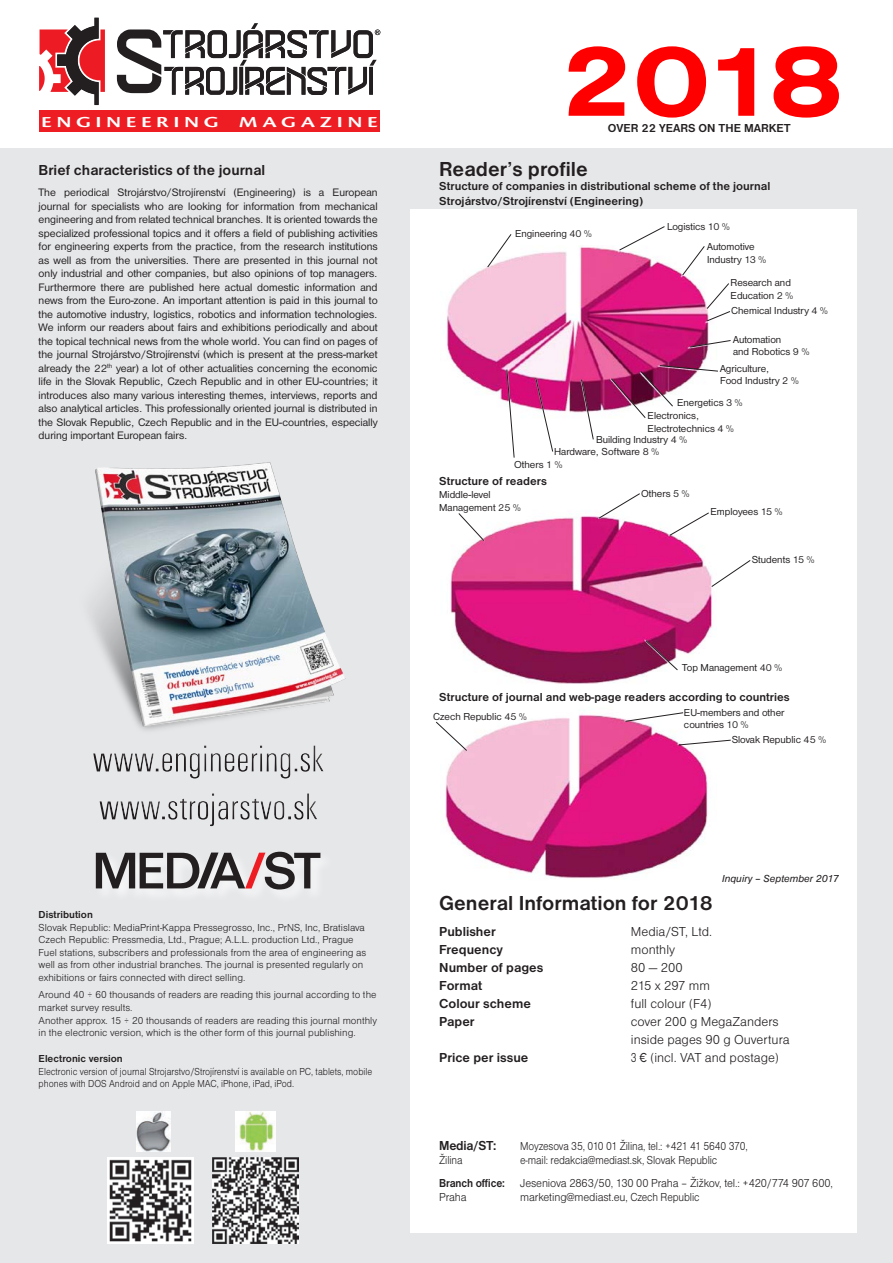
<style>
.page{position:relative;width:893px;height:1263px;background:#fff}
.page>*{position:absolute;margin:0;border:0;box-sizing:border-box;transform-origin:0 0}
.t1{font:101.25px "Nimbus Sans DOT Bold Exte";color:#f00}
._111{font:700 21px "Nimbus Sans DOT";color:#231f20}
.t2{font:600 15.9px "Cronos Pro";letter-spacing:.2em;color:#fff;scale:1.43 1}
.vystavy{font:700 15px "Nimbus Sans DOT";color:#231f20}
.t3{font:13.5px "Nimbus Sans DOT Ligh";color:#231f20}
.t4{font:700 13.5px "Nimbus Sans DOT";color:#231f20}
.t5{font:13.5px "Nimbus Sans DOT Ligh";color:#231f20;scale:.8 1}
.t6{font:700 13.5px "Nimbus Sans DOT";color:#231f20;scale:.95 1}
.vystavy-2{font:700 12px "Nimbus Sans DOT";color:#231f20}
.Styl_odstavce1{font:12px "Nimbus Sans DOT Ligh";letter-spacing:-.01em;color:#231f20;scale:.96 1}
.Styl_odstavce1-2{font:12px "Nimbus Sans DOT Ligh";letter-spacing:-.01em;color:#231f20;scale:.9 1}
.Styl_odstavce1-3{font:700 12px "Nimbus Sans DOT";letter-spacing:-.01em;color:#231f20;scale:.9 1}
.text_odrazky{font:11.25px/13.5px "Nimbus Sans DOT";color:#231f20;text-align:justify}
.t7{font:10.5px "Nimbus Sans DOT";color:#231f20}
.Styl_odstavce1-4{font:10.5px/12.6px "Nimbus Sans DOT Ligh";color:#231f20}
.adresa{font:10.5px/12.6px "Nimbus Sans DOT Ligh";color:#231f20}
.Styl_odstavce1-5{font:10.5px/12.6px "Nimbus Sans DOT Ligh";color:#231f20;scale:.9 1}
.Styl_odstavce2{font:700 10.5px "Nimbus Sans DOT";color:#231f20}
.t8{font:italic 10.5px "Nimbus Sans DOT";color:#231f20}
.s1{font-family:"Proxima Nova"}
</style>
<div class="page">
<div style="left:0;top:148px;width:893px;height:1115px;background:#e6e7e9"></div>
<div style="left:410px;top:209px;width:447px;height:1024px;background:#fff"></div>
<img style="left:445px;top:246px;width:267px;height:633px">
<svg style="left:682px;top:246px;width:23px;height:30px"></svg>
<svg style="left:706px;top:282px;width:24px;height:40px"></svg>
<svg style="left:689px;top:340px;width:42px;height:8px"></svg>
<svg style="left:506px;top:369px;width:9px;height:89px"></svg>
<svg style="left:487px;top:234px;width:25px;height:34px"></svg>
<svg style="left:618px;top:226px;width:47px;height:25px"></svg>
<svg style="left:581px;top:379px;width:13px;height:61px"></svg>
<img style="left:610px;top:365px;width:108px;height:54px">
<svg style="left:535px;top:377px;width:19px;height:75px"></svg>
<svg style="left:598px;top:493px;width:43px;height:26px"></svg>
<svg style="left:669px;top:512px;width:41px;height:24px"></svg>
<svg style="left:711px;top:559px;width:40px;height:29px"></svg>
<svg style="left:645px;top:639px;width:33px;height:32px"></svg>
<svg style="left:458px;top:512px;width:27px;height:30px"></svg>
<svg style="left:436px;top:721px;width:32px;height:30px"></svg>
<svg style="left:625px;top:712px;width:59px;height:10px"></svg>
<svg style="left:678px;top:739px;width:53px;height:7px"></svg>
<svg style="left:96px;top:852px;width:224px;height:37px"></svg>
<svg style="left:99px;top:797px;width:218px;height:30px"></svg>
<img style="left:213px;top:1158px;width:86px;height:85px">
<img style="left:107px;top:1158px;width:86px;height:85px">
<img style="left:236px;top:1111px;width:40px;height:40px">
<img style="left:136px;top:1111px;width:34px;height:40px">
<div style="left:39px;top:110px;width:341px;height:22px;background:#ee1d23"></div>
<svg style="left:117px;top:23px;width:263px;height:72px"></svg>
<svg style="left:39px;top:18px;width:66px;height:87px"></svg>
<img style="left:91px;top:462px;width:255px;height:335px">
<p class="t2" style="left:41px;top:113px;width:126px">ENGINEERING</p>
<p class="t2" style="left:239px;top:113px;width:99px">MAGAZINE</p>
<p class="vystavy" style="left:39px;top:162px;width:228px">Brief characteristics of the journal</p>
<p class="text_odrazky" style="left:39px;top:186px;width:341px">The periodical Strojárstvo/Strojírenství (Engineering) is a European journal for specialists who are looking for information from mechanical engineering and from related technical branches. It is oriented towards the specialized professional topics and it offers a field of publishing activities for engineering experts from the practice, from the research institutions as well as from the universities. There are presented in this journal not only industrial and other companies, but also opinions of top managers.<br>Furthermore there are published here actual domestic information and news from the Euro-zone. An important attention is paid in this journal to the automotive industry, logistics, robotics and information technologies.<br>We inform our readers about fairs and exhibitions periodically and about the topical technical news from the whole world. You can find on pages of the journal Strojárstvo/Strojírenství (which is present at the press-market already the 22<sup>th</sup> year) a lot of other actualities concerning the economic life in the Slovak Republic, Czech Republic and in other EU-countries; it introduces also many various interesting themes, interviews, reports and also analytical articles. This professionally oriented journal is distributed in the Slovak Republic, Czech Republic and in the EU-countries, especially during important European fairs.</p>
<p class="Styl_odstavce2" style="left:39px;top:908px;width:56px">Distribution</p>
<p class="Styl_odstavce1-4" style="left:39px;top:921px;width:328px">Slovak Republic: MediaPrint-Kappa Pressegrosso, Inc., PrNS, Inc, Bratislava</p>
<p class="Styl_odstavce1-4" style="left:39px;top:933px;width:317px">Czech Republic: Pressmedia, Ltd., Prague; A.L.L. production Ltd., Prague</p>
<p class="Styl_odstavce1-4" style="left:39px;top:946px;width:329px">Fuel stations, subscribers and professionals from the area of engineering as well as from other industrial branches. The journal is presented regularly on exhibitions or fairs connected with direct selling.</p>
<p class="adresa" style="left:39px;top:989px;width:339px">Around 40 ÷ 60 thousands of readers are reading this journal according to the market survey results.</p>
<p class="adresa" style="left:39px;top:1014px;width:340px">Another approx. 15 ÷ 20 thousands of readers are reading this journal monthly in the electronic version, which is the other form of this journal publishing.</p>
<p class="Styl_odstavce2" style="left:39px;top:1053px;width:86px">Electronic version</p>
<p class="Styl_odstavce1-5" style="left:39px;top:1065px;width:372px">Electronic version of journal Strojarstvo/Strojírenství is available on PC, tablets, mobile phones with DOS Android and on Apple MAC, iPhone, iPad, iPod.</p>
<p class="t1" style="left:558px;top:25px;width:288px">2018</p>
<p class="vystavy-2" style="left:608px;top:121px;width:184px">OVER 22 YEARS ON THE MARKET</p>
<p class="_111" style="left:439px;top:157px;width:150px">Reader’s profile</p>
<p class="vystavy-2" style="left:439px;top:180px;width:333px">Structure of companies in distributional scheme of the journal</p>
<p class="vystavy-2" style="left:439px;top:194px;width:205px">Strojárstvo/Strojírenství (Engineering)</p>
<p class="t7" style="left:515px;top:228px;width:78px">Engineering 40 %</p>
<p class="t7" style="left:667px;top:221px;width:64px">Logistics 10 %</p>
<p class="t7" style="left:707px;top:241px;width:49px">Automotive</p>
<p class="t7" style="left:707px;top:253px;width:60px">Industry 13 %</p>
<p class="t7" style="left:731px;top:277px;width:62px">Research and</p>
<p class="t7" style="left:731px;top:289px;width:64px">Education 2 %</p>
<p class="t7" style="left:733px;top:333px;width:50px">Automation</p>
<p class="t7" style="left:733px;top:346px;width:78px">and Robotics 9 %</p>
<p class="t7" style="left:731px;top:305px;width:98px">Chemical Industry 4 %</p>
<p class="t7" style="left:720px;top:362px;width:51px">Agriculture,</p>
<p class="t7" style="left:720px;top:375px;width:80px">Food Industry 2 %</p>
<p class="t7" style="left:677px;top:397px;width:67px">Energetics 3 %</p>
<p class="t7" style="left:648px;top:410px;width:53px">Electronics,</p>
<p class="t7" style="left:648px;top:422px;width:88px">Electrotechnics 4 %</p>
<p class="t7" style="left:554px;top:445px;width:106px">Hardware, Software 8 %</p>
<p class="t7" style="left:641px;top:487px;width:50px">Others 5 %</p>
<p class="t7" style="left:710px;top:506px;width:73px">Employees 15 %</p>
<p class="t7" style="left:752px;top:553px;width:64px">Students 15 %</p>
<p class="t7" style="left:596px;top:434px;width:92px">Building Industry 4 %</p>
<p class="t7" style="left:514px;top:458px;width:50px">Others 1 %</p>
<p class="vystavy-2" style="left:439px;top:474px;width:109px">Structure of readers</p>
<p class="t7" style="left:439px;top:489px;width:53px">Middle-level</p>
<p class="t7" style="left:439px;top:502px;width:83px">Management 25 %</p>
<p class="t7" style="left:682px;top:662px;width:101px">Top Management 40 %</p>
<p class="vystavy-2" style="left:439px;top:690px;width:352px">Structure of journal and web-page readers according to countries</p>
<p class="t7" style="left:433px;top:710px;width:95px">Czech Republic 45 %</p>
<p class="t7" style="left:684px;top:706px;width:102px">EU-members and other</p>
<p class="t7" style="left:684px;top:719px;width:66px">countries 10 %</p>
<p class="t7" style="left:732px;top:733px;width:96px">Slovak Republic 45 %</p>
<p class="t8" style="left:722px;top:873px;width:118px">Inquiry – September 2017</p>
<p class="_111" style="left:439px;top:891px;width:275px">General Information for 2018</p>
<p class="t3" style="left:631px;top:924px;width:83px">Media/ST, Ltd.</p>
<p class="t3" style="left:631px;top:942px;width:46px">monthly</p>
<p class="t3" style="left:631px;top:960px;width:53px">80 — 200</p>
<p class="t3" style="left:631px;top:978px;width:81px">215 x 297 mm</p>
<p class="t3" style="left:631px;top:996px;width:82px">full colour (F4)</p>
<p class="t3" style="left:631px;top:1014px;width:149px">cover 200 g MegaZanders</p>
<p class="t3" style="left:631px;top:1032px;width:160px">inside pages 90 g Ouvertura</p>
<p class="t5" style="left:631px;top:1050px;width:186px">3 <span class="s1">€</span> (incl. VAT and postage)</p>
<p class="t4" style="left:439px;top:924px;width:58px">Publisher</p>
<p class="t4" style="left:439px;top:942px;width:65px">Frequency</p>
<p class="t4" style="left:439px;top:960px;width:106px">Number of pages</p>
<p class="t4" style="left:439px;top:978px;width:45px">Format</p>
<p class="t4" style="left:439px;top:996px;width:93px">Colour scheme</p>
<p class="t4" style="left:439px;top:1014px;width:37px">Paper</p>
<p class="t4" style="left:439px;top:1050px;width:91px">Price per issue</p>
<p class="t6" style="left:439px;top:1137px;width:62px">Media/ST:</p>
<p class="Styl_odstavce1-2" style="left:520px;top:1139px;width:254px">Moyzesova 35, 010 01 Žilina, tel.: +421 41 5640 370,</p>
<p class="Styl_odstavce1-2" style="left:439px;top:1153px;width:28px">Žilina</p>
<p class="Styl_odstavce1-2" style="left:520px;top:1153px;width:220px">e-mail: redakcia@mediast.sk, Slovak Republic</p>
<p class="Styl_odstavce1-3" style="left:439px;top:1176px;width:75px">Branch office:</p>
<p class="Styl_odstavce1" style="left:520px;top:1176px;width:327px">Jeseniova 2863/50, 130 00 Praha – Žižkov, tel.: +420/774 907 600,</p>
<p class="Styl_odstavce1" style="left:439px;top:1190px;width:30px">Praha</p>
<p class="Styl_odstavce1" style="left:520px;top:1190px;width:188px">marketing@mediast.eu, Czech Republic</p>
</div>
